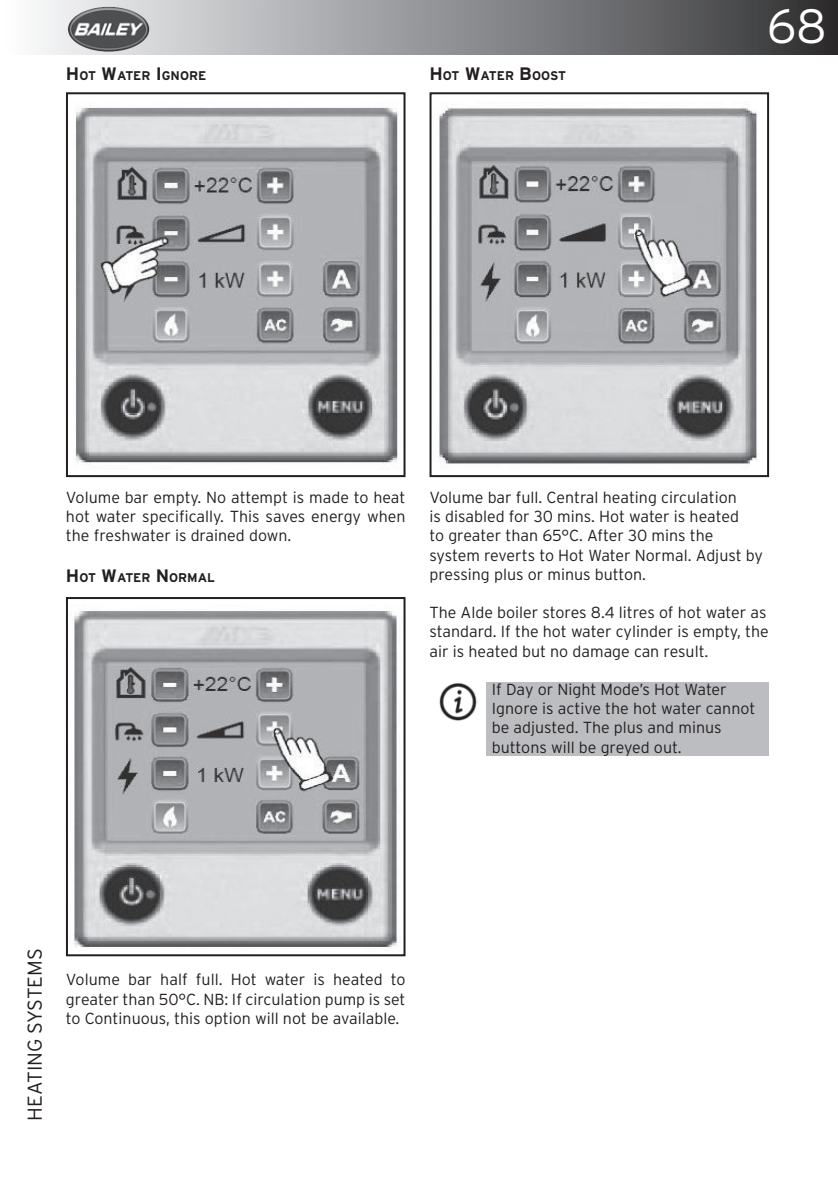
<style>
.page{position:relative;width:838px;height:1189px;background:#fff}
.page>*{position:absolute;margin:0;border:0;box-sizing:border-box;transform-origin:0 0}
.t1{font:300 48px "Interstate";color:#fff}
.TITLES{font:300 20px "Interstate";color:#231f20}
.Body_Text{font:300 16px/19.2px "Interstate";color:#231f20}
.Sub_Headings{font:300 16px/19.2px "Interstate";color:#231f20;text-align:justify}
.Sub_Headings-2{font:700 12.6px "Interstate";color:#231f20}
.s1{font-size:18px}
</style>
<div class="page">
<div style="left:0;top:0;width:838px;height:55px;background:linear-gradient(to right,#fdfeff,#313234)"></div>
<img style="left:66px;top:4px;width:86px;height:48px">
<div style="left:429px;top:682px;width:340px;height:74px;background:#bcbdc0"></div>
<div style="left:417px;top:677px;width:69px;height:81px;background:#fff"></div>
<img style="left:439px;top:683px;width:39px;height:38px">
<img style="left:75px;top:107px;width:323px;height:356px">
<div style="left:66px;top:92px;width:339px;height:385px;border:2px solid #231f20"></div>
<img style="left:73px;top:611px;width:328px;height:337px">
<div style="left:66px;top:597px;width:339px;height:359px;border:2px solid #231f20"></div>
<img style="left:439px;top:108px;width:318px;height:357px">
<div style="left:429px;top:92px;width:340px;height:385px;border:2px solid #231f20"></div>
<p class="Sub_Headings-2" style="left:66px;top:68px;width:61px"><span class="s1">H</span>OT <span class="s1">W</span>ATER</p>
<p class="Sub_Headings-2" style="left:156px;top:68px;width:16px"><span class="s1">I</span>GNORE</p>
<p class="Sub_Headings-2" style="left:429px;top:68px;width:61px"><span class="s1">H</span>OT <span class="s1">W</span>ATER</p>
<p class="Sub_Headings-2" style="left:519px;top:68px;width:22px"><span class="s1">B</span>OOST</p>
<h1 class="t1" style="left:767px;top:-3px;width:61px">68</h1>
<p class="Body_Text" style="left:66px;top:487px;width:341px;text-align:justify">Volume bar empty. No attempt is made to heat hot water specifically. This saves energy when the freshwater is drained down.</p>
<p class="Sub_Headings-2" style="left:66px;top:570px;width:61px"><span class="s1">H</span>OT <span class="s1">W</span>ATER</p>
<p class="Sub_Headings-2" style="left:156px;top:570px;width:24px"><span class="s1">N</span>ORMAL</p>
<p class="Body_Text" style="left:429px;top:487px;width:335px">Volume bar full. Central heating circulation<br>is disabled for 30 mins. Hot water is heated<br>to greater than 65°C. After 30 mins the system reverts to Hot Water Normal. Adjust by pressing plus or minus button.</p>
<p class="Body_Text" style="left:429px;top:603px;width:341px">The Alde boiler stores 8.4 litres of hot water as standard. If the hot water cylinder is empty, the air is heated but no damage can result.</p>
<p class="Body_Text" style="left:492px;top:679px;width:265px">If Day or Night Mode’s Hot Water<br>Ignore is active the hot water cannot be adjusted. The plus and minus buttons will be greyed out.</p>
<p class="TITLES" style="left:23px;top:1120px;width:174px;rotate:-90deg">HEATING SYSTEMS</p>
<p class="Sub_Headings" style="left:66px;top:970px;width:341px">Volume bar half full. Hot water is heated to greater than 50°C. NB: If circulation pump is set to Continuous, this option will not be available.</p>
</div>
